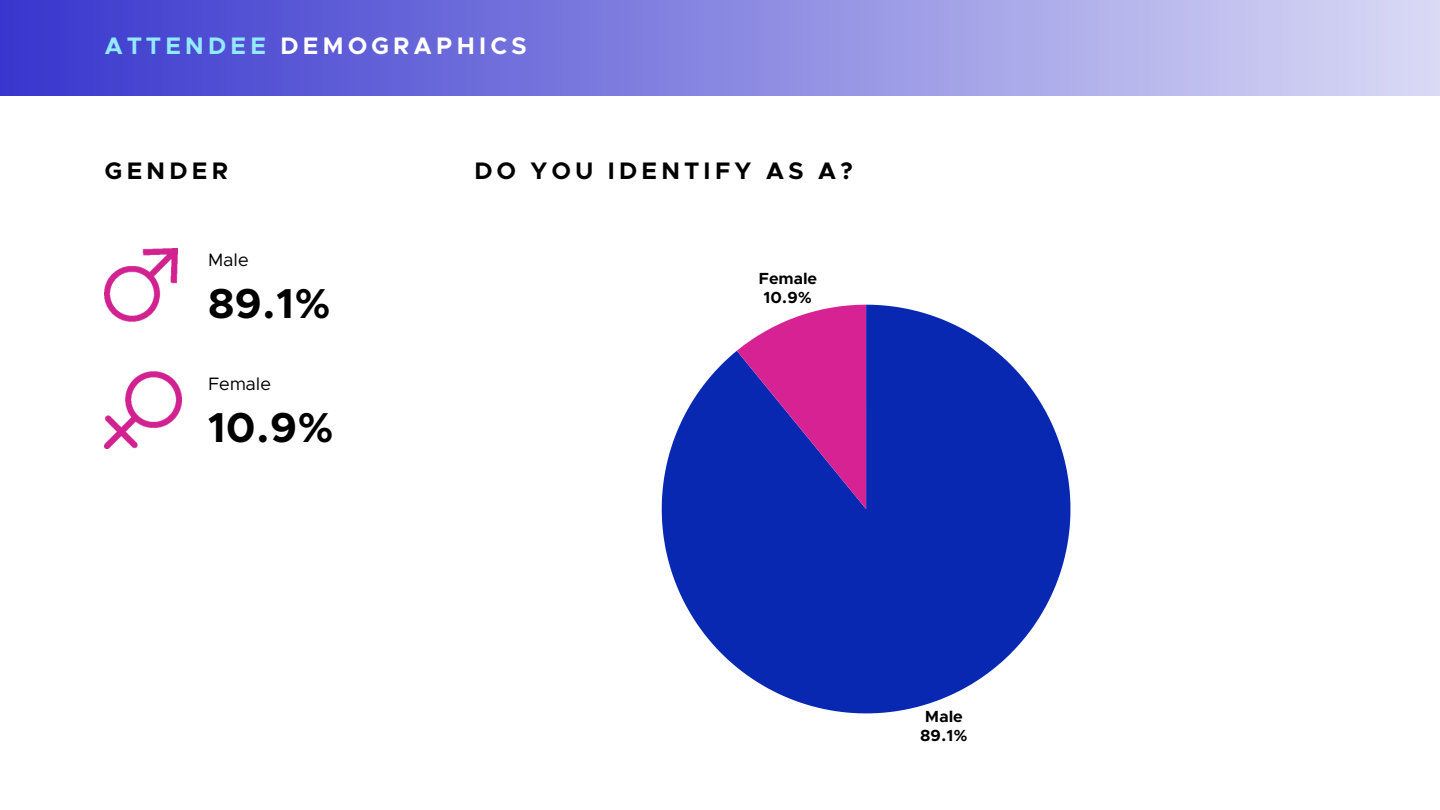
<style>
.page{position:relative;width:1440px;height:810px;background:#fff}
.page>*{position:absolute;margin:0;border:0;box-sizing:border-box;transform-origin:0 0}
.t1{font:700 42px "Clarity City";color:#000}
.t2{font:700 24px "Clarity City";letter-spacing:.155em;color:#000}
.t3{font:700 24px "Clarity City";letter-spacing:.155em;color:#fff}
.t4{font:18px "Clarity City";color:#000}
.t5{font:700 16.1px "Clarity City";color:#000}
.s1{color:#93eaff}
</style>
<div class="page">
<div style="left:0;top:0;width:1440px;height:95px;background:linear-gradient(to right,#3735cd,#dadaf6)"></div>
<svg style="left:662px;top:305px;width:408px;height:408px;fill:#0828b2"></svg>
<svg style="left:737px;top:305px;width:129px;height:204px;background:#8834a7"></svg>
<img style="left:105px;top:249px;width:72px;height:73px">
<img style="left:105px;top:372px;width:76px;height:76px">
<p class="t3" style="left:105px;top:35px;width:424px"><span class="s1">ATTENDEE</span> DEMOGRAPHICS</p>
<p class="t2" style="left:105px;top:160px;width:125px">GENDER</p>
<p class="t2" style="left:474px;top:160px;width:380px">DO YOU IDENTIFY AS A?</p>
<p class="t4" style="left:208px;top:252px;width:42px">Male</p>
<p class="t1" style="left:208px;top:285px;width:125px">89.1%</p>
<p class="t4" style="left:208px;top:376px;width:65px">Female</p>
<p class="t1" style="left:208px;top:408px;width:128px">10.9%</p>
<p class="t5" style="left:758px;top:271px;width:60px">Female</p>
<p class="t5" style="left:763px;top:291px;width:50px">10.9%</p>
<p class="t5" style="left:925px;top:709px;width:39px">Male</p>
<p class="t5" style="left:920px;top:729px;width:49px">89.1%</p>
</div>
